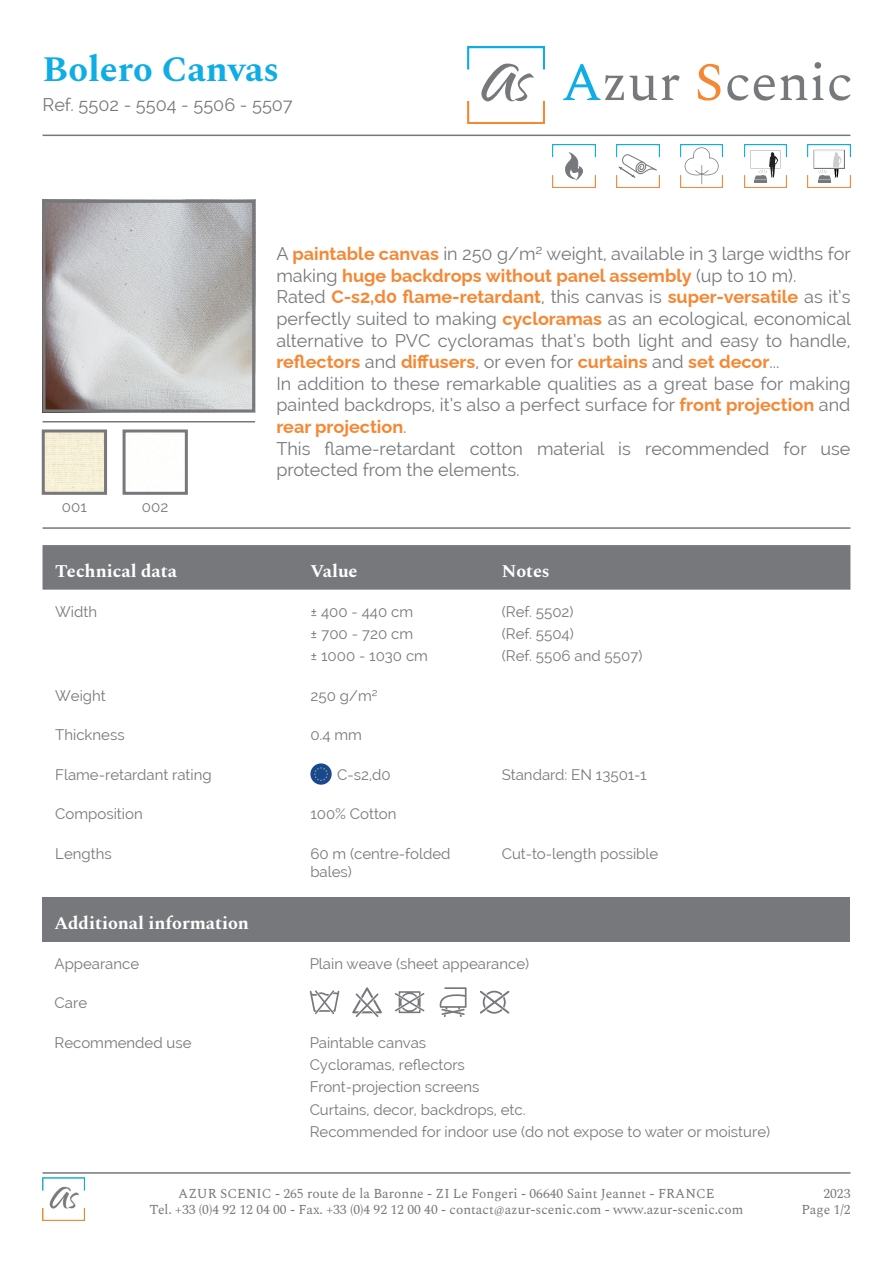
<style>
.page{position:relative;width:893px;height:1263px;background:#fff}
.page>*{position:absolute;margin:0;border:0;box-sizing:border-box;transform-origin:0 0}
.t1{font:700 36px "Spectral";color:#0eade5}
.t2{font:18px/21.6px "Raleway";color:#76787b}
.t3{font:700 18px "Spectral";color:#fff}
.t4{font:15px/18px "Raleway";color:#76787b}
.t5{font:13.5px "Spectral";color:#76787b}
.s1{font-weight:700;color:#f58834}
</style>
<div class="page">
<img style="left:468px;top:47px;width:76px;height:76px">
<svg style="left:481px;top:64px;width:53px;height:37px"></svg>
<svg style="left:563px;top:64px;width:116px;height:37px"></svg>
<svg style="left:698px;top:64px;width:22px;height:37px"></svg>
<svg style="left:727px;top:75px;width:21px;height:26px"></svg>
<svg style="left:754px;top:62px;width:96px;height:39px"></svg>
<hr style="left:43px;top:135px;width:807px;height:1px;background:#76787b">
<hr style="left:43px;top:421px;width:212px;height:1px;background:#76787b">
<hr style="left:43px;top:1172px;width:807px;height:2px;background:#76787b">
<img style="left:47px;top:204px;width:204px;height:204px">
<img style="left:744px;top:145px;width:43px;height:42px">
<svg style="left:750px;top:150px;width:31px;height:33px"></svg>
<img style="left:808px;top:145px;width:42px;height:42px">
<svg style="left:814px;top:150px;width:31px;height:33px"></svg>
<svg style="left:814px;top:151px;width:30px;height:17px"></svg>
<img style="left:680px;top:145px;width:43px;height:42px">
<svg style="left:684px;top:147px;width:35px;height:37px"></svg>
<img style="left:617px;top:145px;width:42px;height:42px">
<svg style="left:619px;top:154px;width:38px;height:23px"></svg>
<img style="left:553px;top:145px;width:42px;height:42px">
<svg style="left:565px;top:145px;width:22px;height:34px"></svg>
<img style="left:46px;top:433px;width:57px;height:58px">
<img style="left:43px;top:1178px;width:42px;height:42px">
<div style="left:42px;top:429px;width:65px;height:66px;border:3px solid #76787b"></div>
<div style="left:123px;top:429px;width:65px;height:66px;border:3px solid #76787b"></div>
<div style="left:43px;top:200px;width:212px;height:212px;border:3px solid #76787b"></div>
<hr style="left:43px;top:527px;width:807px;height:2px;background:#76787b">
<div style="left:43px;top:545px;width:807px;height:45px;background:#76787b"></div>
<div style="left:42px;top:897px;width:808px;height:45px;background:#76787b"></div>
<svg style="left:310px;top:990px;width:29px;height:24px"></svg>
<svg style="left:352px;top:987px;width:30px;height:30px"></svg>
<svg style="left:395px;top:991px;width:29px;height:22px"></svg>
<svg style="left:439px;top:987px;width:28px;height:30px"></svg>
<svg style="left:480px;top:991px;width:29px;height:23px"></svg>
<svg style="left:310px;top:763px;width:22px;height:22px"></svg>
<svg style="left:314px;top:767px;width:14px;height:14px"></svg>
<p class="t1" style="left:43px;top:43px;width:238px">Bolero Canvas</p>
<p class="t2" style="left:43px;top:94px;width:252px">Ref. 5502 - 5504 - 5506 - 5507</p>
<p class="t4" style="left:62px;top:498px;width:26px">001</p>
<p class="t4" style="left:142px;top:498px;width:28px">002</p>
<p class="t2" style="left:276px;top:243px;width:576px">A <span class="s1">paintable canvas</span> in 250 g/m² weight, available in 3 large widths for making <span class="s1">huge backdrops without panel assembly</span> (up to 10 m).</p>
<p class="t2" style="left:276px;top:286px;width:576px;text-align:justify">Rated <span class="s1">C-s2,d0 flame-retardant</span>, this canvas is <span class="s1">super-versatile</span> as it’s perfectly suited to making <span class="s1">cycloramas</span> as an ecological, economical alternative to PVC cycloramas that’s both light and easy to handle, <span class="s1">reflectors</span> and <span class="s1">diffusers</span>, or even for <span class="s1">curtains</span> and <span class="s1">set decor</span>...</p>
<p class="t2" style="left:276px;top:373px;width:576px;text-align:justify">In addition to these remarkable qualities as a great base for making painted backdrops, it’s also a perfect surface for <span class="s1">front projection</span> and <span class="s1">rear projection</span>.</p>
<p class="t2" style="left:276px;top:437px;width:576px">This flame-retardant cotton material is recommended for use protected from the elements.</p>
<p class="t3" style="left:55px;top:558px;width:123px">Technical data</p>
<p class="t3" style="left:310px;top:558px;width:49px">Value</p>
<p class="t3" style="left:502px;top:558px;width:50px">Notes</p>
<p class="t4" style="left:55px;top:602px;width:43px">Width</p>
<p class="t4" style="left:310px;top:602px;width:104px">± 400 - 440 cm</p>
<p class="t4" style="left:310px;top:624px;width:104px">± 700 - 720 cm</p>
<p class="t4" style="left:310px;top:647px;width:119px">± 1000 - 1030 cm</p>
<p class="t4" style="left:502px;top:602px;width:73px">(Ref. 5502)</p>
<p class="t4" style="left:502px;top:624px;width:73px">(Ref. 5504)</p>
<p class="t4" style="left:502px;top:647px;width:142px">(Ref. 5506 and 5507)</p>
<p class="t4" style="left:55px;top:686px;width:52px">Weight</p>
<p class="t4" style="left:310px;top:686px;width:69px">250 g/m²</p>
<p class="t4" style="left:55px;top:726px;width:71px">Thickness</p>
<p class="t4" style="left:310px;top:726px;width:53px">0.4 mm</p>
<p class="t4" style="left:55px;top:765px;width:158px">Flame-retardant rating</p>
<p class="t4" style="left:337px;top:765px;width:55px">C-s2,d0</p>
<p class="t4" style="left:502px;top:765px;width:146px">Standard: EN 13501-1</p>
<p class="t4" style="left:55px;top:805px;width:89px">Composition</p>
<p class="t4" style="left:310px;top:805px;width:88px">100% Cotton</p>
<p class="t4" style="left:55px;top:845px;width:58px">Lengths</p>
<p class="t4" style="left:310px;top:845px;width:142px">60 m (centre-folded bales)</p>
<p class="t4" style="left:502px;top:845px;width:158px">Cut-to-length possible</p>
<p class="t3" style="left:55px;top:910px;width:196px">Additional information</p>
<p class="t4" style="left:55px;top:954px;width:86px">Appearance</p>
<p class="t4" style="left:310px;top:954px;width:221px">Plain weave (sheet appearance)</p>
<p class="t4" style="left:55px;top:994px;width:34px">Care</p>
<p class="t4" style="left:55px;top:1034px;width:139px">Recommended use</p>
<p class="t4" style="left:310px;top:1034px;width:118px">Paintable canvas</p>
<p class="t4" style="left:310px;top:1056px;width:157px">Cycloramas, reflectors</p>
<p class="t4" style="left:310px;top:1078px;width:171px">Front-projection screens</p>
<p class="t4" style="left:310px;top:1100px;width:217px">Curtains, decor, backdrops, etc.</p>
<p class="t4" style="left:310px;top:1123px;width:462px">Recommended for indoor use (do not expose to water or moisture)</p>
<p class="t5" style="left:178px;top:1184px;width:538px">AZUR SCENIC - 265 route de la Baronne - ZI Le Fongeri - 06640 Saint Jeannet - FRANCE</p>
<p class="t5" style="left:150px;top:1200px;width:595px">Tel. +33 (0)4 92 12 04 00 - Fax. +33 (0)4 92 12 00 40 - contact@azur-scenic.com - www.azur-scenic.com</p>
<p class="t5" style="left:823px;top:1184px;width:28px">2023</p>
<p class="t5" style="left:801px;top:1200px;width:50px">Page 1/2</p>
</div>
